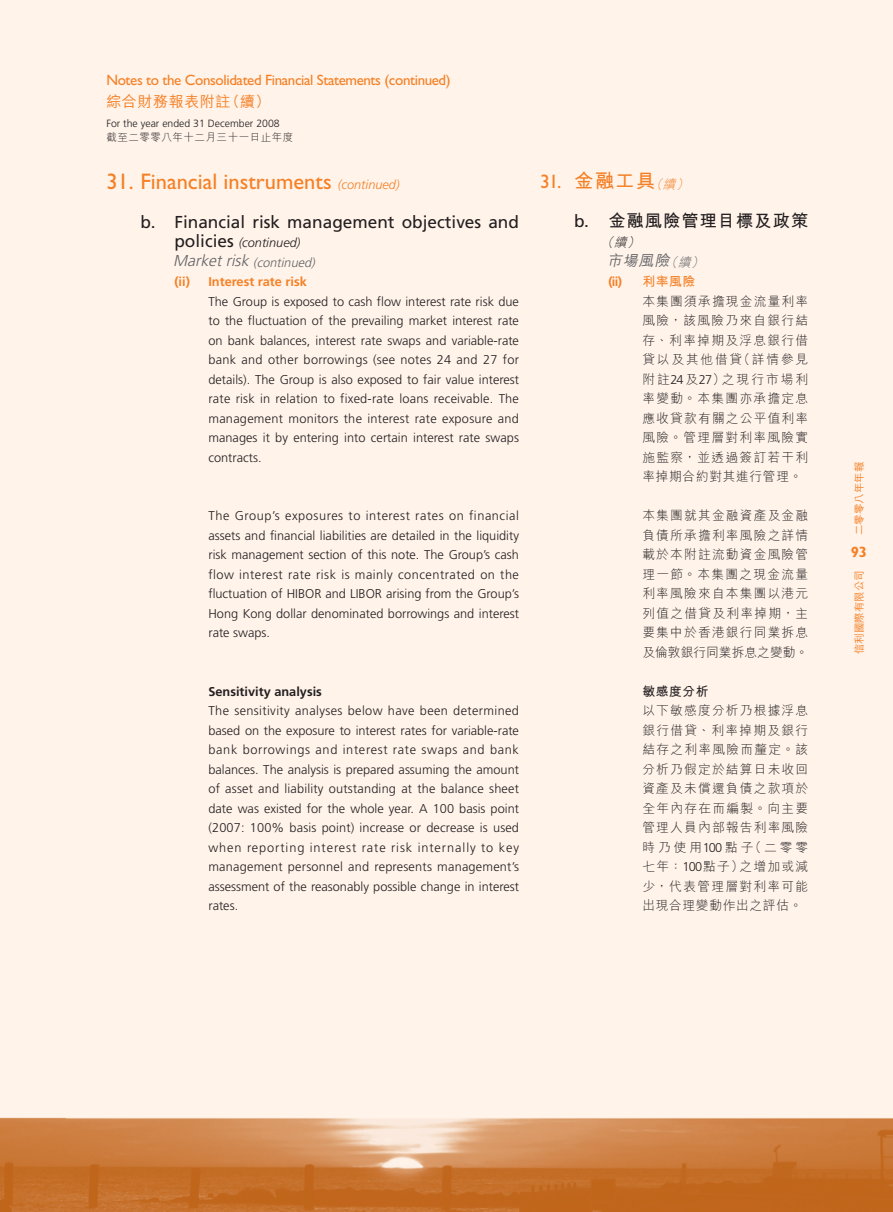
<style>
.page{position:relative;width:893px;height:1212px;background:#fff}
.page>*{position:absolute;margin:0;border:0;box-sizing:border-box;transform-origin:0 0}
.t1{font:22.5px "Gill Sans Std";color:#f58025}
.t2{font:19.5px "M Hei HK Bold E Ten B5 H";color:#f58025}
.t3{font:17.25px "Frutiger LT Std";color:#231f20}
.t4{font:17.25px "M Hei HK Bold E Ten B5 H";letter-spacing:.06em;color:#231f20}
.t5{font:15px "Gill Sans Std";letter-spacing:-.025em;color:#f58025}
.t6{font:15px "M Hei HK Medium E Ten B5 H";letter-spacing:.04em;color:#f58025}
.t7{font:italic 15px "M Hei HK Medium E Ten B5 H";color:#636466}
.t8{font:700 15px "Gill Sans Std";color:#f58025}
.t9{font:300 12.75px/19.5px "Frutiger LT Std";color:#231f20;text-align:justify}
.t10{font:12.75px/19.5px "M Hei HK Light E Ten B5 H";letter-spacing:.09em;color:#231f20;text-align:justify}
.t11{font:italic 300 12.75px/19.5px "Frutiger LT Std";color:#231f20}
.t12{font:700 12.75px "Frutiger LT Std";color:#f58025}
.t13{font:700 12.75px "Frutiger LT Std";color:#231f20}
.t14{font:12.75px "M Hei HK Bold E Ten B5 H";letter-spacing:.05em;color:#231f20}
.t15{font:12.75px "M Hei HK Bold E Ten B5 H";color:#f58025}
.t16{font:italic 12.75px "M Hei HK Light E Ten B5 H";color:#231f20}
.t17{font:300 10.5px "Frutiger LT Std";color:#231f20}
.t18{font:10.5px "M Hei HK Light E Ten B5 H";letter-spacing:.05em;color:#231f20}
.t19{font:10.5px "M Hei HK Medium E Ten B5 H";color:#f58025}
.s1{font-family:"Frutiger LT Std";font-weight:300;font-style:italic;font-size:12.75px}
.s2{font-weight:400;font-style:normal;font-size:17.25px}
.s3{font-size:15.75px;color:#636466}
.s4{color:#636466}
.s5{font-weight:700;font-style:normal;color:#f58025}
.s6{font-family:"Gill Sans Std"}
.s7{font-family:"M Hei HK Light E Ten B5 H";font-style:italic;font-size:12.75px}
.s8{font-family:"Frutiger LT Std"}
.s9{font-family:"M Hei HK Light E Ten B5 H";font-size:12.75px}
.s10{font-family:"Frutiger LT Std";font-weight:300}
</style>
<div class="page">
<img style="left:0;top:0;width:892px;height:1212px">
<p class="t5" style="left:106px;top:74px;width:346px">Notes to the Consolidated Financial Statements (continued)</p>
<p class="t6" style="left:106px;top:96px;width:166px">綜合財務報表附註（續）</p>
<p class="t17" style="left:106px;top:119px;width:175px">For the year ended 31 December 2008</p>
<p class="t18" style="left:106px;top:133px;width:188px">截至二零零八年十二月三十一日止年度</p>
<h1 class="t1" style="left:106px;top:173px;width:295px">31. Financial instruments <span class="s1">(continued)</span></h1>
<h3 class="t3" style="left:140px;top:215px;width:380px">b. Financial risk management objectives and</h3>
<p class="t11" style="left:173px;top:234px;width:146px"><span class="s2">policies</span> (continued)<br><span class="s3">Market risk</span> <span class="s4">(continued) </span><span class="s5">(ii)</span></p>
<p class="t12" style="left:208px;top:277px;width:100px">Interest rate risk</p>
<p class="t9" style="left:208px;top:292px;width:312px">The Group is exposed to cash flow interest rate risk due to the fluctuation of the prevailing market interest rate on bank balances, interest rate swaps and variable-rate bank and other borrowings (see notes 24 and 27 for details). The Group is also exposed to fair value interest rate risk in relation to fixed-rate loans receivable. The management monitors the interest rate exposure and manages it by entering into certain interest rate swaps contracts.</p>
<p class="t9" style="left:208px;top:507px;width:312px">The Group’s exposures to interest rates on financial assets and financial liabilities are detailed in the liquidity risk management section of this note. The Group’s cash flow interest rate risk is mainly concentrated on the fluctuation of HIBOR and LIBOR arising from the Group’s Hong Kong dollar denominated borrowings and interest rate swaps.</p>
<p class="t13" style="left:208px;top:686px;width:115px">Sensitivity analysis</p>
<p class="t9" style="left:208px;top:702px;width:312px">The sensitivity analyses below have been determined based on the exposure to interest rates for variable-rate bank borrowings and interest rate swaps and bank balances. The analysis is prepared assuming the amount of asset and liability outstanding at the balance sheet date was existed for the whole year. A 100 basis point (2007: 100% basis point) increase or decrease is used when reporting interest rate risk internally to key management personnel and represents management’s assessment of the reasonably possible change in interest rates.</p>
<h2 class="t2" style="left:540px;top:173px;width:153px"><span class="s6">31.</span> 金融工具<span class="s7">（續）</span></h2>
<h3 class="t4" style="left:574px;top:214px;width:235px"><span class="s8">b.</span> 金融風險管理目標及政策</h3>
<p class="t16" style="left:601px;top:237px;width:43px">（續）</p>
<p class="t7" style="left:607px;top:255px;width:101px">市場風險<span class="s9">（續）</span></p>
<p class="t12" style="left:608px;top:276px;width:15px">(ii)</p>
<p class="t15" style="left:642px;top:276px;width:54px">利率風險</p>
<p class="t10" style="left:642px;top:293px;width:167px">本集團須承擔現金流量利率風險，該風險乃來自銀行結存、利率掉期及浮息銀行借貸以及其他借貸（詳情參見附註<span class="s10">24</span>及<span class="s10">27</span>）之現行市場利率變動。本集團亦承擔定息應收貸款有關之公平值利率風險。管理層對利率風險實施監察，並透過簽訂若干利率掉期合約對其進行管理。</p>
<p class="t10" style="left:642px;top:507px;width:167px">本集團就其金融資產及金融負債所承擔利率風險之詳情載於本附註流動資金風險管理一節。本集團之現金流量利率風險來自本集團以港元列值之借貸及利率掉期，主要集中於香港銀行同業拆息及倫敦銀行同業拆息之變動。</p>
<p class="t14" style="left:642px;top:686px;width:68px">敏感度分析</p>
<p class="t10" style="left:642px;top:702px;width:167px">以下敏感度分析乃根據浮息銀行借貸、利率掉期及銀行結存之利率風險而釐定。該分析乃假定於結算日未收回資產及未償還負債之款項於全年內存在而編製。向主要管理人員內部報告利率風險時乃使用<span class="s10">100</span>點子（二零零七年：<span class="s10">100</span>點子）之增加或減少，代表管理層對利率可能出現合理變動作出之評估。</p>
<p class="t19" style="left:855px;top:535px;width:75px;rotate:-90deg">二零零八年年報</p>
<p class="t8" style="left:850px;top:543px;width:18px">93</p>
<p class="t19" style="left:855px;top:654px;width:85px;rotate:-90deg">信利國際有限公司</p>
</div>
